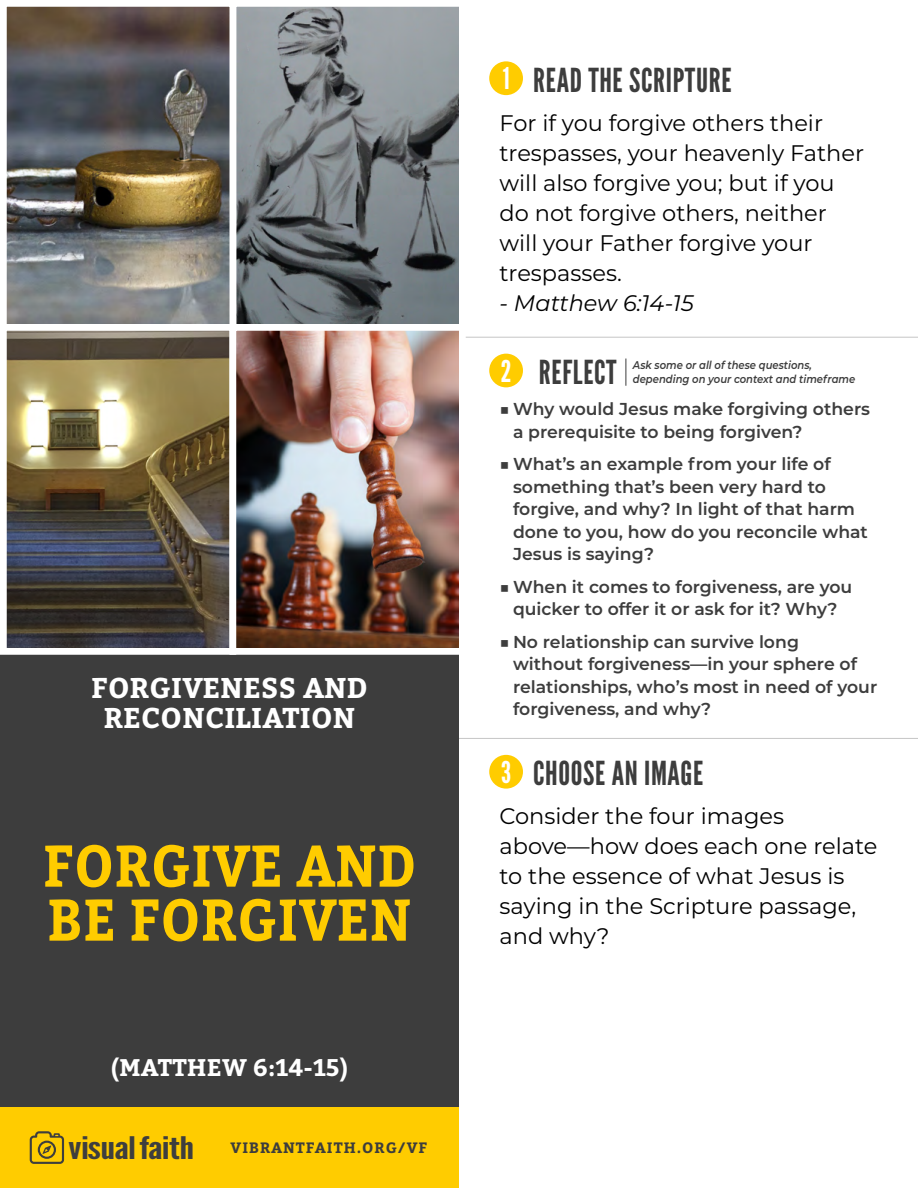
<style>
.page{position:relative;width:918px;height:1188px;background:#fff}
.page>*{position:absolute;margin:0;border:0;box-sizing:border-box;transform-origin:0 0}
.t1{font:700 58.5px/54px "Bitter";letter-spacing:.015em;color:#fc0;scale:.9 1}
.t2{font:33px "League Gothic";letter-spacing:.02em;color:#3d3d3d}
.t3{font:31.05px "League Gothic";letter-spacing:-.015em;color:#3e3e3e;scale:1.42 1}
.t4{font:30px "League Gothic";color:#fff}
.t5{font:700 28.5px/30px "Bitter";letter-spacing:.01em;color:#fff;text-align:center}
.t6{font:700 24px "Bitter";letter-spacing:.015em;color:#fff}
.t7{font:22.5px/30px "Montserrat";color:#000}
.t8{font:italic 22.5px "Montserrat";color:#000}
.t9{font:600 17.25px/22.5px "Montserrat";color:#3d3d3d}
.t10{font:700 15px "Bitter";letter-spacing:.07em;color:#3d3d3d}
.t11{font:italic 600 11.25px/13.5px "Montserrat";color:#3d3d3d;scale:.89 1}
</style>
<div class="page">
<div style="left:0;top:0;width:459px;height:1188px;background:#3d3d3d"></div>
<div style="left:0;top:1107px;width:459px;height:81px;background:#fc0"></div>
<svg style="left:30px;top:1131px;width:34px;height:33px"></svg>
<hr style="left:459px;top:337px;width:459px;height:1px;background:#c5c5c5">
<hr style="left:459px;top:738px;width:459px;height:1px;background:#c5c5c5">
<div style="left:489px;top:61px;width:34px;height:34px;background:#fc0;border-radius:50%"></div>
<div style="left:489px;top:354px;width:34px;height:33px;background:#fc0;border-radius:50%"></div>
<svg style="left:626px;top:359px;width:1px;height:27px"></svg>
<div style="left:489px;top:755px;width:34px;height:34px;background:#fc0;border-radius:50%"></div>
<img style="left:238px;top:8px;width:220px;height:315px">
<div style="left:230px;top:0;width:236px;height:331px;border:7px solid #fff"></div>
<img style="left:8px;top:8px;width:220px;height:315px">
<div style="left:0;top:0;width:236px;height:331px;border:7px solid #fff"></div>
<img style="left:8px;top:332px;width:220px;height:315px">
<div style="left:0;top:324px;width:236px;height:331px;border:7px solid #fff"></div>
<img style="left:238px;top:332px;width:220px;height:315px">
<div style="left:230px;top:324px;width:236px;height:331px;border:7px solid #fff"></div>
<h3 class="t5" style="left:91px;top:674px;width:278px">FORGIVENESS AND<br>RECONCILIATION</h3>
<h1 class="t1" style="left:43px;top:841px;width:416px">FORGIVE AND<br>BE FORGIVEN</h1>
<h3 class="t6" style="left:111px;top:1052px;width:239px">(MATTHEW 6:14-15)</h3>
<h3 class="t3" style="left:68px;top:1129px;width:90px">visualfaith</h3>
<p class="t10" style="left:230px;top:1138px;width:198px">VIBRANTFAITH.ORG/VF</p>
<h2 class="t2" style="left:533px;top:60px;width:200px">READ THE SCRIPTURE</h2>
<h3 class="t7" style="left:500px;top:107px;width:366px">For if you forgive others their trespasses, your heavenly Father will also forgive you; but if you do not forgive others, neither will your Father forgive your trespasses.</h3>
<h3 class="t8" style="left:500px;top:287px;width:196px">- Matthew 6:14-15</h3>
<h3 class="t4" style="left:503px;top:61px;width:8px">1</h3>
<h3 class="t4" style="left:501px;top:353px;width:12px">2</h3>
<p class="t11" style="left:633px;top:358px;width:251px">Ask some or all of these questions, depending on your context and timeframe</p>
<h2 class="t2" style="left:539px;top:353px;width:79px">REFLECT</h2>
<p class="t9" style="left:513px;top:397px;width:359px;text-indent:-14px">■ Why would Jesus make forgiving others a prerequisite to being forgiven?</p>
<p class="t9" style="left:513px;top:452px;width:356px;text-indent:-14px">■ What’s an example from your life of something that’s been very hard to forgive, and why? In light of that harm done to you, how do you reconcile what<br>Jesus is saying?</p>
<p class="t9" style="left:499px;top:575px;width:354px;text-align:center">■ When it comes to forgiveness, are you quicker to offer it or ask for it? Why?</p>
<p class="t9" style="left:513px;top:630px;width:366px;text-indent:-14px">■ No relationship can survive long<br>without forgiveness—in your sphere of relationships, who’s most in need of your forgiveness, and why?</p>
<h3 class="t4" style="left:501px;top:754px;width:12px">3</h3>
<h2 class="t2" style="left:533px;top:754px;width:172px">CHOOSE AN IMAGE</h2>
<h3 class="t7" style="left:500px;top:800px;width:379px">Consider the four images above—how does each one relate to the essence of what Jesus is saying in the Scripture passage, and why?</h3>
</div>
